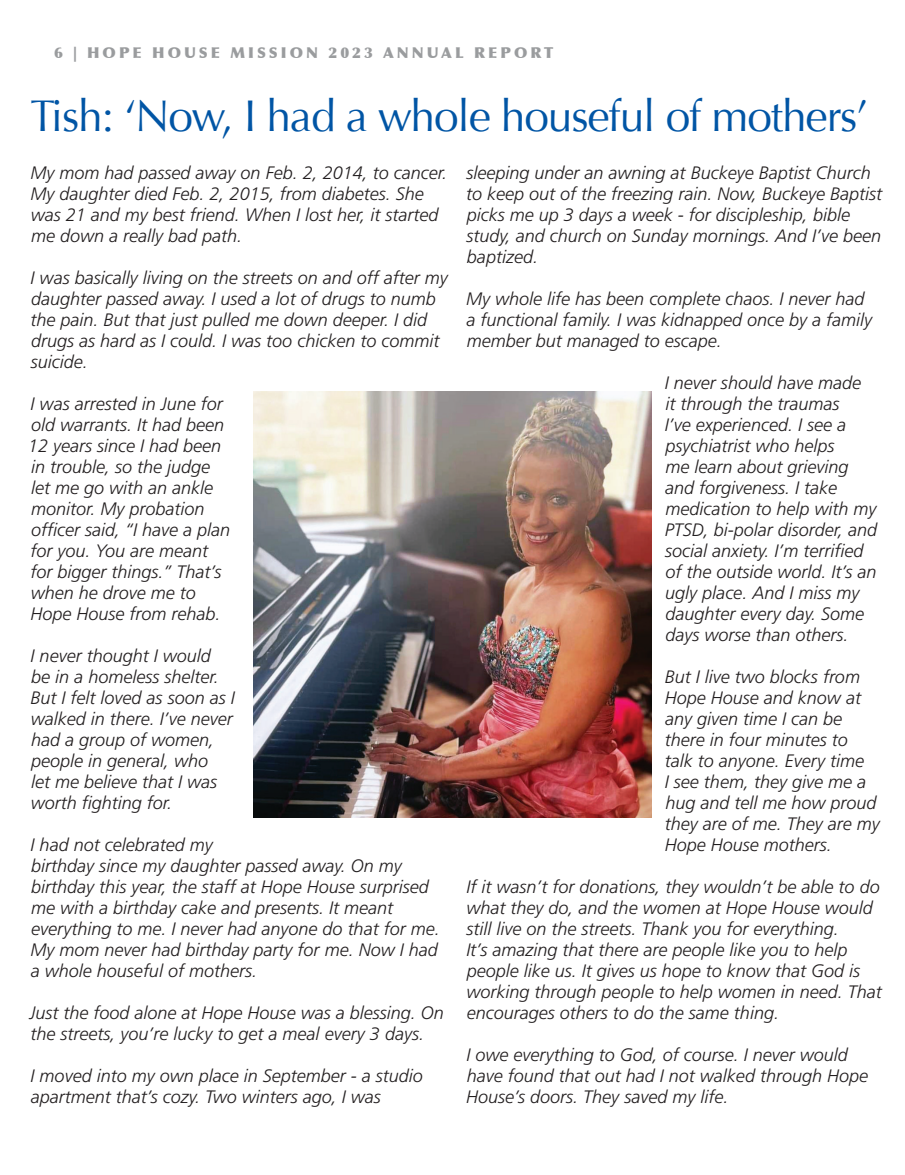
<style>
.page{position:relative;width:905px;height:1175px;background:#fff}
.page>*{position:absolute;margin:0;border:0;box-sizing:border-box;transform-origin:0 0}
.t1{font:44.25px "Optima";letter-spacing:-.025em;color:#0155a5}
.t2{font:italic 300 18px/21px "Frutiger LT Std";color:#231f20}
.t3{font:900 15px "Optima";letter-spacing:.2em;color:#9a9c9e}
</style>
<div class="page">
<img style="left:253px;top:391px;width:398px;height:426px">
<p class="t3" style="left:54px;top:44px;width:501px">6 | HOPE HOUSE MISSION 2023 ANNUAL REPORT</p>
<h1 class="t1" style="left:31px;top:90px;width:839px">Tish: ‘Now, I had a whole houseful of mothers’</h1>
<p class="t2" style="left:30px;top:162px;width:418px">My mom had passed away on Feb. 2, 2014, to cancer.<br>My daughter died Feb. 2, 2015, from diabetes. She was 21 and my best friend. When I lost her, it started me down a really bad path.</p>
<p class="t2" style="left:30px;top:267px;width:419px">I was basically living on the streets on and off after my daughter passed away. I used a lot of drugs to numb the pain. But that just pulled me down deeper. I did drugs as hard as I could. I was too chicken to commit suicide.</p>
<p class="t2" style="left:28px;top:393px;width:203px">I was arrested in June for old warrants. It had been<br>12 years since I had been in trouble, so the judge let me go with an ankle monitor. My probation officer said, “I have a plan for you. You are meant for bigger things.” That’s when he drove me to<br>Hope House from rehab.</p>
<p class="t2" style="left:31px;top:645px;width:206px">I never thought I would<br>be in a homeless shelter.<br>But I felt loved as soon as I walked in there. I’ve never had a group of women, people in general, who<br>let me believe that I was worth fighting for.</p>
<p class="t2" style="left:30px;top:834px;width:410px">I had not celebrated my<br>birthday since my daughter passed away. On my birthday this year, the staff at Hope House surprised me with a birthday cake and presents. It meant everything to me. I never had anyone do that for me.<br>My mom never had birthday party for me. Now I had a whole houseful of mothers.</p>
<p class="t2" style="left:29px;top:1002px;width:416px">Just the food alone at Hope House was a blessing. On the streets, you’re lucky to get a meal every 3 days.</p>
<p class="t2" style="left:31px;top:1065px;width:394px">I moved into my own place in September - a studio apartment that’s cozy. Two winters ago, I was</p>
<p class="t2" style="left:466px;top:162px;width:417px">sleeping under an awning at Buckeye Baptist Church to keep out of the freezing rain. Now, Buckeye Baptist picks me up 3 days a week - for discipleship, bible study, and church on Sunday mornings. And I’ve been baptized.</p>
<p class="t2" style="left:466px;top:288px;width:407px">My whole life has been complete chaos. I never had a functional family. I was kidnapped once by a family member but managed to escape.</p>
<p class="t2" style="left:664px;top:372px;width:214px">I never should have made<br>it through the traumas<br>I’ve experienced. I see a psychiatrist who helps<br>me learn about grieving and forgiveness. I take medication to help with my<br>PTSD, bi-polar disorder, and social anxiety. I’m terrified of the outside world. It’s an ugly place. And I miss my daughter every day. Some days worse than others.</p>
<p class="t2" style="left:664px;top:666px;width:216px">But I live two blocks from<br>Hope House and know at any given time I can be there in four minutes to talk to anyone. Every time<br>I see them, they give me a hug and tell me how proud they are of me. They are my<br>Hope House mothers.</p>
<p class="t2" style="left:466px;top:876px;width:417px">If it wasn’t for donations, they wouldn’t be able to do what they do, and the women at Hope House would still live on the streets. Thank you for everything.<br>It’s amazing that there are people like you to help people like us. It gives us hope to know that God is working through people to help women in need. That encourages others to do the same thing.</p>
<p class="t2" style="left:466px;top:1045px;width:403px">I owe everything to God, of course. I never would have found that out had I not walked through Hope<br>House’s doors. They saved my life.</p>
</div>
